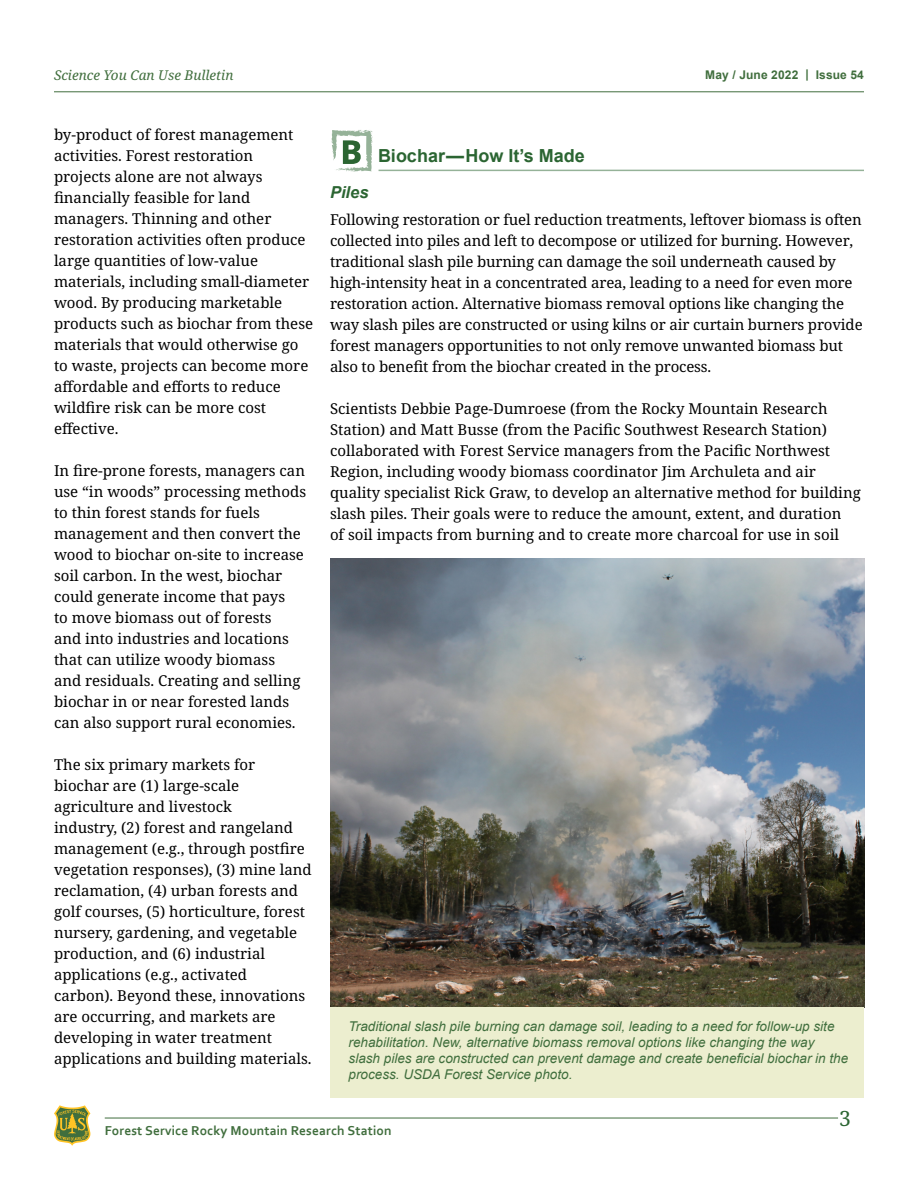
<style>
.page{position:relative;width:918px;height:1188px;background:#fff}
.page>*{position:absolute;margin:0;border:0;box-sizing:border-box;transform-origin:0 0}
.t1{font:21px "Noto Serif";color:#2b6532}
.H2__dropcap_head{font:700 18px "Arial";color:#2b6532}
.Heading_3{font:italic 700 16.5px "Arial";color:#2b6532}
.P__Body_Text{font:15px/21px "Noto Serif";color:#000}
.Figure_Caption{font:italic 13.5px/15.8px "Arial";color:#406e3d}
.t2{font:700 13.5px "Corbel";letter-spacing:.01em;color:#406e3d}
.t3{font:italic 13.5px "Noto Serif";color:#406e3d}
.t4{font:700 12px "Arial";letter-spacing:.01em;color:#406e3d}
</style>
<div class="page">
<hr style="left:54px;top:91px;width:810px;height:1px;background:#406e3d">
<hr style="left:105px;top:1118px;width:733px;height:1px;background:#406e3d">
<svg style="left:54px;top:1105px;width:36px;height:41px"></svg>
<img style="left:331px;top:558px;width:534px;height:450px">
<div style="left:330px;top:1008px;width:534px;height:90px;background:#eceecf"></div>
<svg style="left:331px;top:130px;width:42px;height:42px"></svg>
<hr style="left:379px;top:170px;width:485px;height:1px;background:#2b6532">
<p class="t3" style="left:54px;top:66px;width:181px">Science You Can Use Bulletin</p>
<p class="t4" style="left:705px;top:67px;width:160px">May / June 2022 | Issue 54</p>
<p class="P__Body_Text" style="left:54px;top:125px;width:261px">by-product of forest management activities. Forest restoration projects alone are not always financially feasible for land managers. Thinning and other restoration activities often produce large quantities of low-value materials, including small-diameter wood. By producing marketable products such as biochar from these materials that would otherwise go to waste, projects can become more affordable and efforts to reduce wildfire risk can be more cost effective.</p>
<p class="P__Body_Text" style="left:54px;top:461px;width:254px">In fire-prone forests, managers can use “in woods” processing methods to thin forest stands for fuels management and then convert the wood to biochar on-site to increase soil carbon. In the west, biochar could generate income that pays<br>to move biomass out of forests<br>and into industries and locations that can utilize woody biomass and residuals. Creating and selling biochar in or near forested lands can also support rural economies.</p>
<p class="P__Body_Text" style="left:54px;top:755px;width:259px">The six primary markets for biochar are (1) large-scale agriculture and livestock<br>industry, (2) forest and rangeland management (e.g., through postfire vegetation responses), (3) mine land reclamation, (4) urban forests and golf courses, (5) horticulture, forest nursery, gardening, and vegetable production, and (6) industrial applications (e.g., activated<br>carbon). Beyond these, innovations are occurring, and markets are developing in water treatment applications and building materials.</p>
<h2 class="H2__dropcap_head" style="left:378px;top:144px;width:208px">Biochar—How It’s Made</h2>
<p class="Heading_3" style="left:330px;top:182px;width:40px">Piles</p>
<p class="P__Body_Text" style="left:330px;top:209px;width:534px">Following restoration or fuel reduction treatments, leftover biomass is often collected into piles and left to decompose or utilized for burning. However, traditional slash pile burning can damage the soil underneath caused by high-intensity heat in a concentrated area, leading to a need for even more restoration action. Alternative biomass removal options like changing the way slash piles are constructed or using kilns or air curtain burners provide forest managers opportunities to not only remove unwanted biomass but also to benefit from the biochar created in the process.</p>
<p class="P__Body_Text" style="left:330px;top:398px;width:532px">Scientists Debbie Page-Dumroese (from the Rocky Mountain Research Station) and Matt Busse (from the Pacific Southwest Research Station) collaborated with Forest Service managers from the Pacific Northwest Region, including woody biomass coordinator Jim Archuleta and air quality specialist Rick Graw, to develop an alternative method for building slash piles. Their goals were to reduce the amount, extent, and duration<br>of soil impacts from burning and to create more charcoal for use in soil</p>
<p class="Figure_Caption" style="left:349px;top:1019px;width:501px">Traditional slash pile burning can damage soil, leading to a need for follow-up site rehabilitation. New, alternative biomass removal options like changing the way slash piles are constructed can prevent damage and create beneficial biochar in the process. USDA Forest Service photo.</p>
<p class="t2" style="left:105px;top:1123px;width:288px">Forest Service Rocky Mountain Research Station</p>
<h1 class="t1" style="left:839px;top:1104px;width:13px">3</h1>
</div>
